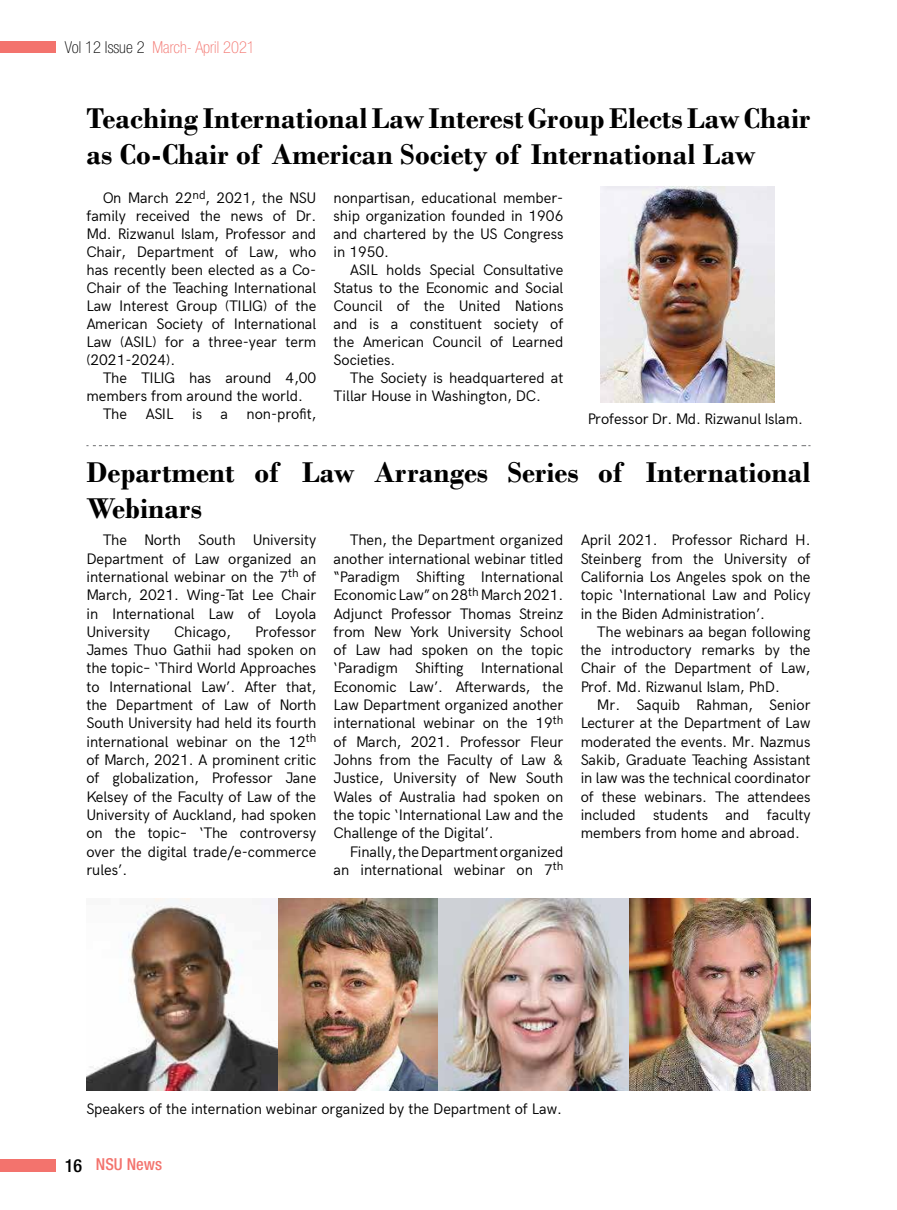
<style>
.page{position:relative;width:897px;height:1210px;background:#fff}
.page>*{position:absolute;margin:0;border:0;box-sizing:border-box;transform-origin:0 0}
.t1{font:700 30px/36px "Bodoni";color:#000}
.t2{font:100 condensed 16.5px "Helvetica Neue LT Pro";color:#f3736d}
.t3{font:500 condensed 16.5px "Helvetica Neue LT Pro";color:#f3736d}
.t4{font:15px/18.3px "Acari Sans";color:#000;text-align:justify}
.s1{color:#000}
.s2{font-size:18px;color:#000}
</style>
<div class="page">
<div style="left:0;top:1158px;width:56px;height:13px;background:#f3736d"></div>
<div style="left:0;top:41px;width:56px;height:11px;background:#f3736d"></div>
<img style="left:600px;top:186px;width:174px;height:217px">
<img style="left:86px;top:898px;width:724px;height:192px">
<svg style="left:86px;top:445px;width:724px;height:1px"></svg>
<p class="t2" style="left:65px;top:38px;width:191px"><span class="s1">Vol 12 Issue 2</span> March- April 2021</p>
<h1 class="t1" style="left:86px;top:100px;width:725px">Teaching International Law Interest Group Elects Law Chair as Co-Chair of American Society of International Law</h1>
<p class="t4" style="left:86px;top:188px;width:231px;text-indent:16px">On March 22<sup>nd</sup>, 2021, the NSU family received the news of Dr.<br>Md. Rizwanul Islam, Professor and Chair, Department of Law, who has recently been elected as a Co-Chair of the Teaching International Law Interest Group (TILIG) of the American Society of International Law (ASIL) for a three-year term (2021-2024).</p>
<p class="t4" style="left:103px;top:368px;width:215px">The TILIG has around 4,00</p>
<p class="t4" style="left:86px;top:386px;width:218px">members from around the world.</p>
<p class="t4" style="left:103px;top:404px;width:215px">The ASIL is a non-profit,</p>
<p class="t4" style="left:333px;top:188px;width:231px">nonpartisan, educational member&shy;ship organization founded in 1906 and chartered by the US Congress in 1950.</p>
<p class="t4" style="left:333px;top:260px;width:231px;text-indent:16px">ASIL holds Special Consultative Status to the Economic and Social Council of the United Nations and is a constituent society of the American Council of Learned Societies.</p>
<p class="t4" style="left:333px;top:368px;width:231px;text-indent:16px">The Society is headquartered at<br>Tillar House in Washington, DC.</p>
<p class="t4" style="left:587px;top:408px;width:217px">Professor Dr. Md. Rizwanul Islam.</p>
<h1 class="t1" style="left:86px;top:454px;width:725px">Department of Law Arranges Series of International<br>Webinars</h1>
<p class="t4" style="left:86px;top:530px;width:231px;text-indent:16px">The North South University Department of Law organized an international webinar on the 7<sup>th</sup> of March, 2021. Wing-Tat Lee Chair in International Law of Loyola University</p>
<p class="t4" style="left:580px;top:530px;width:231px">April 2021. Professor Richard H.<br>Steinberg from the University of California Los Angeles spok on the topic ‘International Law and Policy in the Biden Administration’.</p>
<p class="t4" style="left:580px;top:621px;width:231px;text-indent:16px">The webinars aa began following the introductory remarks by the Chair of the Department of Law, Prof. Md. Rizwanul Islam, PhD.</p>
<p class="t4" style="left:580px;top:694px;width:231px;text-indent:16px">Mr. Saquib Rahman, Senior Lecturer at the Department of Law moderated the events. Mr. Nazmus Sakib, Graduate Teaching Assistant in law was the technical coordinator of these webinars. The attendees included students and faculty members from home and abroad.</p>
<p class="t4" style="left:333px;top:530px;width:231px;text-indent:16px">Then, the Department organized another international webinar titled “Paradigm Shifting International Economic Law” on 28<sup>th</sup> March 2021.<br>Adjunct Professor Thomas Streinz from New York University School of Law had spoken on the topic ‘Paradigm Shifting International Economic Law’. Afterwards, the Law Department organized another international webinar on the 19<sup>th </sup>of March, 2021. Professor Fleur Johns from the Faculty of Law &amp; Justice, University of New South Wales of Australia had spoken on the topic ‘International Law and the Challenge of the Digital’.</p>
<p class="t4" style="left:333px;top:841px;width:231px;text-align:right">Finally, the Department organized an international webinar on 7<sup>th</sup></p>
<p class="t4" style="left:174px;top:621px;width:58px">Chicago,</p>
<p class="t4" style="left:86px;top:621px;width:231px;text-indent:169px">Professor James Thuo Gathii had spoken on the topic– ‘Third World Approaches to International Law’. After that, the Department of Law of North South University had held its fourth international webinar on the 12<sup>th </sup>of March, 2021. A prominent critic of globalization, Professor Jane Kelsey of the Faculty of Law of the University of Auckland, had spoken on the topic– ‘The controversy over the digital trade/e-commerce rules’.</p>
<p class="t4" style="left:86px;top:1098px;width:477px">Speakers of the internation webinar organized by the Department of Law.</p>
<p class="t3" style="left:65px;top:1154px;width:99px"><span class="s2">16</span> NSU News</p>
</div>
